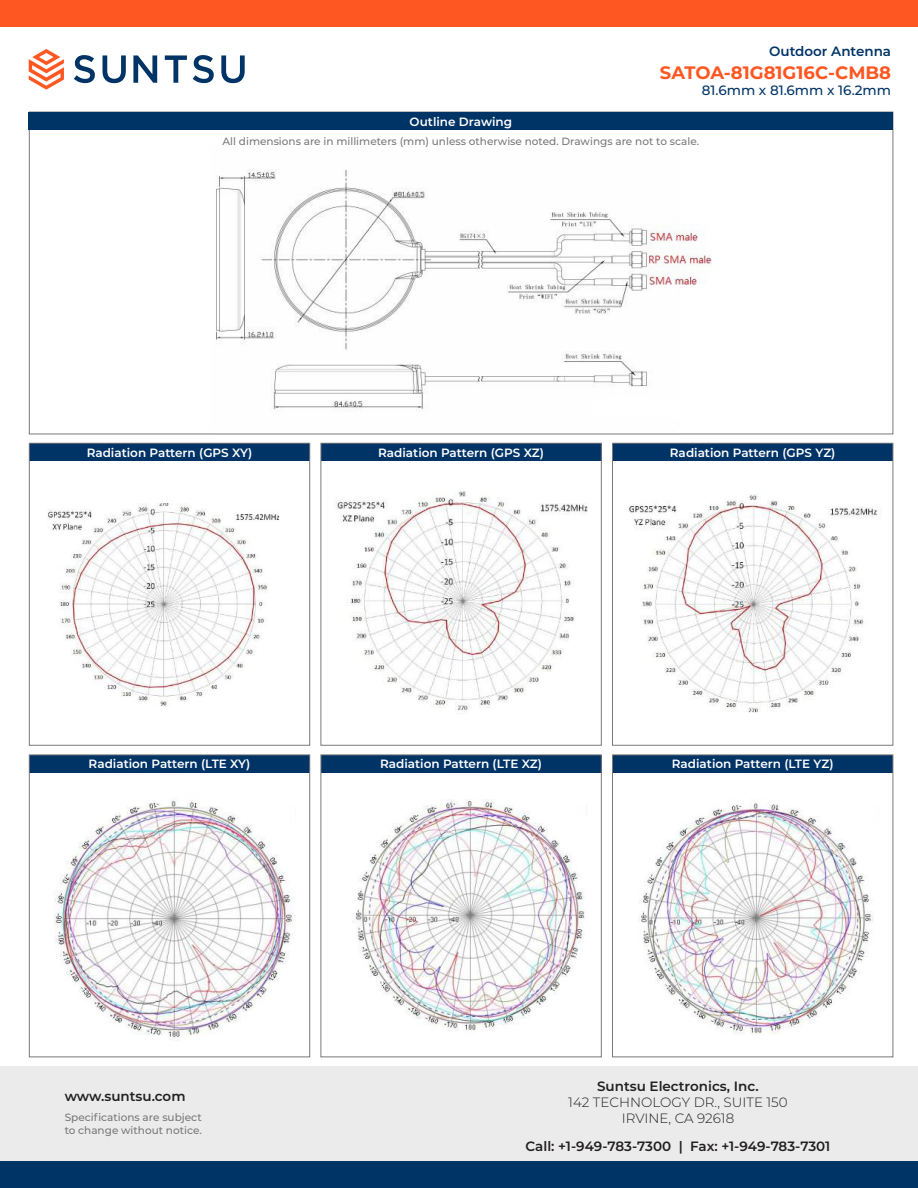
<style>
.page{position:relative;width:918px;height:1188px;background:#fff}
.page>*{position:absolute;margin:0;border:0;box-sizing:border-box;transform-origin:0 0}
.t1{font:700 18px "Montserrat";color:#ff5722}
.t2{font:600 13.5px "Montserrat";color:#221f1f}
.t3{font:300 13.5px/16.2px "Montserrat";color:#221f1f;text-align:center}
.t4{font:500 13.5px "Montserrat";color:#036}
.t5{font:600 13.5px "Montserrat";color:#036}
.t6{font:600 12px "Montserrat";color:#fff}
.t7{font:500 10.5px/12.6px "Montserrat";color:#787878}
</style>
<div class="page">
<div style="left:0;top:1066px;width:918px;height:122px;background:#ebebeb"></div>
<svg style="left:74px;top:55px;width:21px;height:28px"></svg>
<svg style="left:103px;top:55px;width:23px;height:28px"></svg>
<svg style="left:133px;top:55px;width:24px;height:28px"></svg>
<svg style="left:193px;top:55px;width:21px;height:28px"></svg>
<svg style="left:221px;top:55px;width:24px;height:28px"></svg>
<svg style="left:29px;top:49px;width:35px;height:41px"></svg>
<svg style="left:165px;top:55px;width:22px;height:28px"></svg>
<div style="left:0;top:0;width:918px;height:27px;background:#ff5722"></div>
<div style="left:0;top:1161px;width:918px;height:27px;background:#036"></div>
<img style="left:216px;top:170px;width:496px;height:242px">
<div style="left:29px;top:112px;width:864px;height:18px;background:#036"></div>
<div style="left:29px;top:443px;width:281px;height:18px;background:#036"></div>
<div style="left:321px;top:443px;width:281px;height:18px;background:#036"></div>
<div style="left:612px;top:443px;width:281px;height:18px;background:#036"></div>
<div style="left:29px;top:443px;width:281px;height:302px;border:1px solid #787878"></div>
<div style="left:321px;top:443px;width:281px;height:302px;border:1px solid #787878"></div>
<div style="left:612px;top:443px;width:281px;height:302px;border:1px solid #787878"></div>
<img style="left:47px;top:504px;width:233px;height:203px">
<img style="left:334px;top:491px;width:254px;height:223px">
<img style="left:629px;top:495px;width:252px;height:218px">
<div style="left:29px;top:755px;width:281px;height:18px;background:#036"></div>
<div style="left:321px;top:755px;width:281px;height:18px;background:#036"></div>
<div style="left:612px;top:755px;width:281px;height:18px;background:#036"></div>
<div style="left:29px;top:755px;width:281px;height:302px;border:1px solid #787878"></div>
<div style="left:321px;top:755px;width:281px;height:302px;border:1px solid #787878"></div>
<div style="left:612px;top:755px;width:281px;height:302px;border:1px solid #787878"></div>
<img style="left:54px;top:800px;width:242px;height:241px">
<img style="left:353px;top:800px;width:232px;height:231px">
<img style="left:639px;top:802px;width:234px;height:233px">
<p class="t6" style="left:410px;top:116px;width:104px">Outline Drawing</p>
<p class="t5" style="left:769px;top:45px;width:124px">Outdoor Antenna</p>
<p class="t4" style="left:702px;top:85px;width:191px">81.6mm x 81.6mm x 16.2mm</p>
<h1 class="t1" style="left:660px;top:62px;width:233px">SATOA-81G81G16C-CMB8</h1>
<p class="t7" style="left:223px;top:136px;width:478px">All dimensions are in millimeters (mm) unless otherwise noted. Drawings are not to scale.</p>
<p class="t6" style="left:87px;top:448px;width:167px">Radiation Pattern (GPS XY)</p>
<p class="t6" style="left:378px;top:448px;width:167px">Radiation Pattern (GPS XZ)</p>
<p class="t6" style="left:670px;top:448px;width:167px">Radiation Pattern (GPS YZ)</p>
<p class="t6" style="left:89px;top:759px;width:163px">Radiation Pattern (LTE XY)</p>
<p class="t6" style="left:380px;top:759px;width:163px">Radiation Pattern (LTE XZ)</p>
<p class="t6" style="left:672px;top:759px;width:163px">Radiation Pattern (LTE YZ)</p>
<p class="t2" style="left:65px;top:1091px;width:122px">www.suntsu.com</p>
<p class="t7" style="left:65px;top:1112px;width:139px">Specifications are subject to change without notice.</p>
<p class="t2" style="left:597px;top:1080px;width:163px">Suntsu Electronics, Inc.</p>
<p class="t3" style="left:568px;top:1095px;width:221px">142 TECHNOLOGY DR., SUITE 150<br>IRVINE, CA 92618</p>
<p class="t2" style="left:526px;top:1140px;width:306px">Call: +1-949-783-7300 | Fax: +1-949-783-7301</p>
</div>
